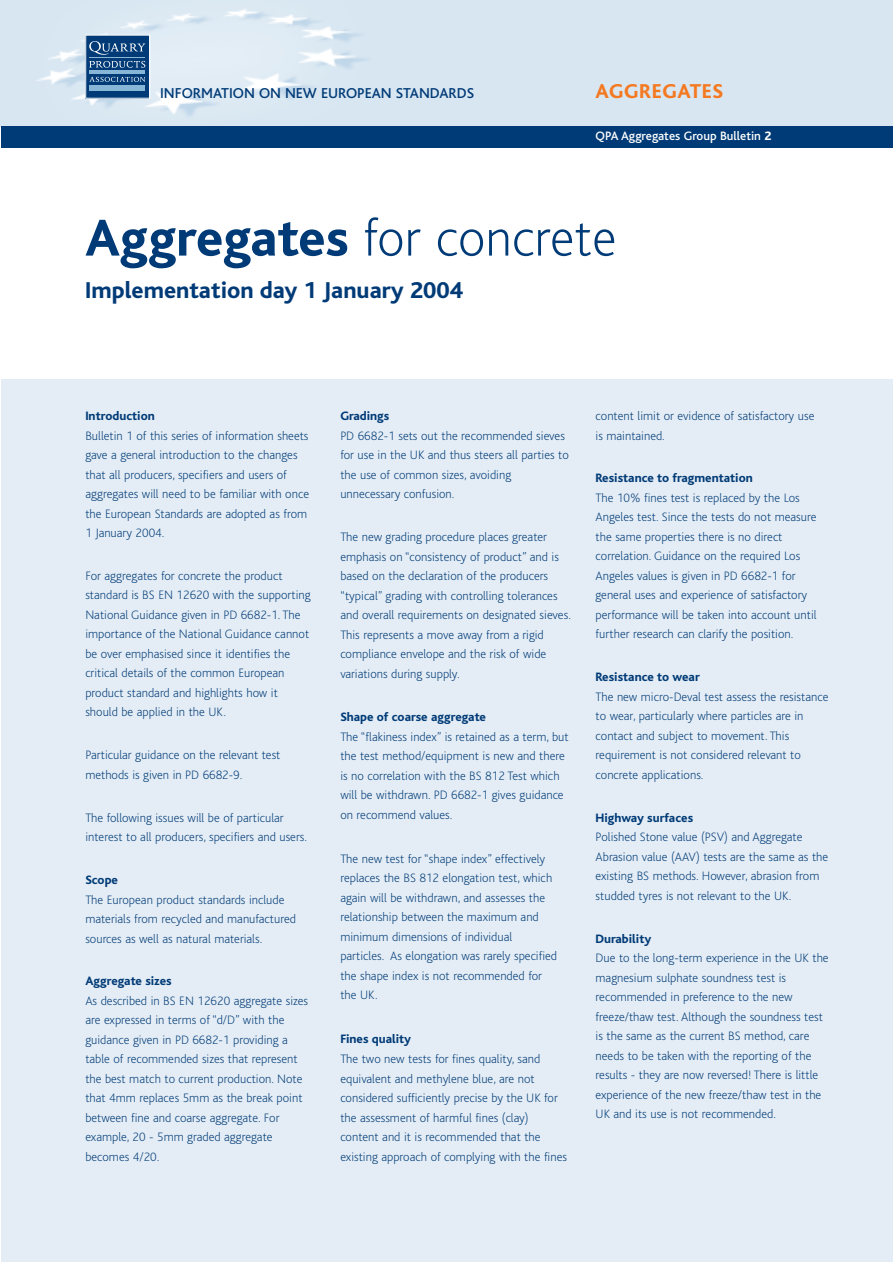
<style>
.page{position:relative;width:893px;height:1262px;background:#fff}
.page>*{position:absolute;margin:0;border:0;box-sizing:border-box;transform-origin:0 0}
.t1{font:200 54px "Bliss";color:#013b77}
.t2{font:800 24px "Bliss";color:#013b77}
.t3{font:800 21px "Bliss";letter-spacing:.025em;color:#f47921}
.t4{font:500 15px "Bliss";color:#013b77}
.t5{font:200 12.75px/19.5px "Bliss";color:#013b77}
.t6{font:800 12.75px "Bliss";color:#013b77}
.t7{font:500 12.75px "Bliss";color:#fff}
.s1{font-weight:800}
</style>
<div class="page">
<div style="left:1px;top:379px;width:891px;height:883px;background:#e4edf5"></div>
<div style="left:86px;top:35px;width:63px;height:63px;background:#013b77"></div>
<svg style="left:89px;top:61px;width:56px;height:7px"></svg>
<svg style="left:89px;top:77px;width:56px;height:5px"></svg>
<svg style="left:89px;top:41px;width:56px;height:14px"></svg>
<hr style="left:89px;top:57px;width:56px;height:1px;background:#88b6d6">
<div style="left:89px;top:85px;width:56px;height:6px;background:#88b6d6"></div>
<hr style="left:89px;top:71px;width:56px;height:3px;background:#88b6d6">
<div style="left:85px;top:35px;width:65px;height:64px;border:1px solid #fff"></div>
<div style="left:1px;top:126px;width:891px;height:22px;background:#013b77"></div>
<p class="t4" style="left:160px;top:87px;width:315px">INFORMATION ON NEW EUROPEAN STANDARDS</p>
<h3 class="t3" style="left:595px;top:83px;width:129px">AGGREGATES</h3>
<p class="t7" style="left:595px;top:131px;width:177px">QPA Aggregates Group Bulletin <span class="s1">2</span></p>
<h1 class="t1" style="left:85px;top:217px;width:532px"><span class="s1">Aggregates</span> for concrete</h1>
<h2 class="t2" style="left:85px;top:280px;width:379px">Implementation day 1 January 2004</h2>
<p class="t6" style="left:85px;top:411px;width:71px">Introduction</p>
<p class="t5" style="left:85px;top:427px;width:225px">Bulletin 1 of this series of information sheets gave a general introduction to the changes that all producers, specifiers and users of aggregates will need to be familiar with once the European Standards are adopted as from 1 January 2004.</p>
<p class="t5" style="left:85px;top:567px;width:227px">For aggregates for concrete the product standard is BS EN 12620 with the supporting National Guidance given in PD 6682-1. The importance of the National Guidance cannot be over emphasised since it identifies the critical details of the common European product standard and highlights how it should be applied in the UK.</p>
<p class="t5" style="left:85px;top:746px;width:197px">Particular guidance on the relevant test methods is given in PD 6682-9.</p>
<p class="t5" style="left:85px;top:809px;width:223px">The following issues will be of particular interest to all producers, specifiers and users.</p>
<p class="t6" style="left:85px;top:875px;width:34px">Scope</p>
<p class="t5" style="left:85px;top:890px;width:212px">The European product standards include materials from recycled and manufactured sources as well as natural materials.</p>
<p class="t6" style="left:85px;top:976px;width:88px">Aggregate sizes</p>
<p class="t5" style="left:85px;top:992px;width:224px">As described in BS EN 12620 aggregate sizes are expressed in terms of “d/D” with the guidance given in PD 6682-1 providing a table of recommended sizes that represent the best match to current production. Note that 4mm replaces 5mm as the break point between fine and coarse aggregate. For example, 20 - 5mm graded aggregate becomes 4/20.</p>
<p class="t6" style="left:340px;top:411px;width:50px">Gradings</p>
<p class="t5" style="left:340px;top:427px;width:230px">PD 6682-1 sets out the recommended sieves for use in the UK and thus steers all parties to the use of common sizes, avoiding unnecessary confusion.</p>
<p class="t5" style="left:340px;top:528px;width:232px">The new grading procedure places greater emphasis on “consistency of product” and is based on the declaration of the producers “typical” grading with controlling tolerances and overall requirements on designated sieves.<br>This represents a move away from a rigid compliance envelope and the risk of wide variations during supply.</p>
<p class="t6" style="left:340px;top:712px;width:147px">Shape of coarse aggregate</p>
<p class="t5" style="left:340px;top:728px;width:230px">The “flakiness index” is retained as a term, but the test method/equipment is new and there is no correlation with the BS 812 Test which will be withdrawn. PD 6682-1 gives guidance on recommend values.</p>
<p class="t5" style="left:340px;top:850px;width:218px">The new test for “shape index” effectively replaces the BS 812 elongation test, which again will be withdrawn, and assesses the relationship between the maximum and minimum dimensions of individual particles. As elongation was rarely specified the shape index is not recommended for the UK.</p>
<p class="t6" style="left:340px;top:1034px;width:72px">Fines quality</p>
<p class="t5" style="left:340px;top:1050px;width:228px">The two new tests for fines quality, sand equivalent and methylene blue, are not considered sufficiently precise by the UK for the assessment of harmful fines (clay) content and it is recommended that the existing approach of complying with the fines</p>
<p class="t5" style="left:595px;top:407px;width:220px">content limit or evidence of satisfactory use is maintained.</p>
<p class="t6" style="left:595px;top:473px;width:159px">Resistance to fragmentation</p>
<p class="t5" style="left:595px;top:489px;width:222px">The 10% fines test is replaced by the Los Angeles test. Since the tests do not measure the same properties there is no direct correlation. Guidance on the required Los Angeles values is given in PD 6682-1 for general uses and experience of satisfactory performance will be taken into account until further research can clarify the position.</p>
<p class="t6" style="left:595px;top:672px;width:106px">Resistance to wear</p>
<p class="t5" style="left:595px;top:688px;width:234px">The new micro-Deval test assess the resistance to wear, particularly where particles are in contact and subject to movement. This requirement is not considered relevant to concrete applications.</p>
<p class="t6" style="left:595px;top:812px;width:99px">Highway surfaces</p>
<p class="t5" style="left:595px;top:828px;width:234px">Polished Stone value (PSV) and Aggregate Abrasion value (AAV) tests are the same as the existing BS methods. However, abrasion from studded tyres is not relevant to the UK.</p>
<p class="t6" style="left:595px;top:933px;width:57px">Durability</p>
<p class="t5" style="left:595px;top:949px;width:235px">Due to the long-term experience in the UK the magnesium sulphate soundness test is recommended in preference to the new freeze/thaw test. Although the soundness test is the same as the current BS method, care needs to be taken with the reporting of the results - they are now reversed! There is little experience of the new freeze/thaw test in the UK and its use is not recommended.</p>
</div>
